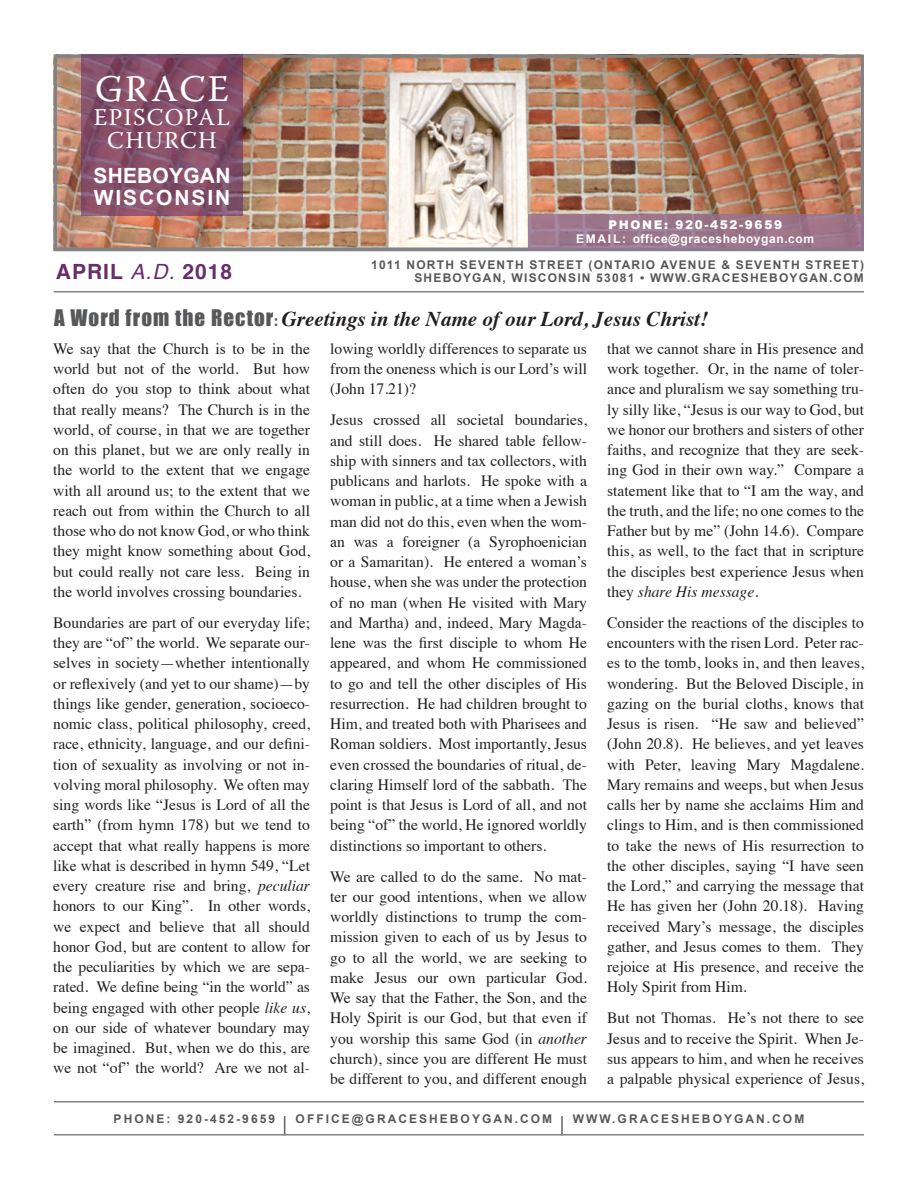
<style>
.page{position:relative;width:918px;height:1188px;background:#fff}
.page>*{position:absolute;margin:0;border:0;box-sizing:border-box;transform-origin:0 0}
.t1{font:37.5px "Warnock Pro";letter-spacing:.06em;color:#fff}
.t2{font:24px/23.2px "Warnock Pro";letter-spacing:.055em;color:#fff;text-align:center}
.t3{font:italic 700 21px "Times";color:#231f20}
.t4{font:700 21px/21.8px "Arial";letter-spacing:.05em;color:#fff}
.t5{font:700 21px "Helvetica";letter-spacing:.05em;color:#662e6b}
.t6{font:15.75px/20.2px "Times";color:#231f20;text-align:justify}
.t7{font:700 12px/13.5px "Arial";letter-spacing:.1em;color:#57585a;text-align:right}
.t8{font:700 12px "Arial";letter-spacing:.17em;color:#57585a}
.t9{font:700 12px "Arial";letter-spacing:.05em;color:#fff}
.t10{font:900 12px "Arial";letter-spacing:.14em;color:#fff}
.s1{font-weight:400;font-style:italic}
.s2{font-family:"Impact";font-weight:400;font-style:normal;color:#57585a}
.s3{font-family:"Impact";font-weight:400;font-style:normal;font-size:15px;color:#57585a}
.s4{font-style:italic}
.s5{font-weight:400;font-size:20.7px}
</style>
<div class="page">
<img style="left:58px;top:59px;width:802px;height:187px">
<div style="left:54px;top:55px;width:810px;height:195px;border:3px solid #808285"></div>
<svg style="left:528px;top:214px;width:336px;height:36px;fill:#9c768a"></svg>
<hr style="left:54px;top:250px;width:810px;height:1px;background:#808285">
<hr style="left:54px;top:291px;width:810px;height:1px;background:#808285">
<hr style="left:54px;top:1101px;width:810px;height:1px;background:#808285">
<hr style="left:54px;top:1134px;width:810px;height:2px;background:#808285">
<svg style="left:81px;top:54px;width:162px;height:162px"></svg>
<h1 class="t1" style="left:95px;top:67px;width:135px">GRACE</h1>
<h2 class="t2" style="left:94px;top:105px;width:138px">EPISCOPAL<br>CHURCH</h2>
<h3 class="t4" style="left:93px;top:166px;width:139px">SHEBOYGAN<br>WISCONSIN</h3>
<h3 class="t5" style="left:56px;top:254px;width:178px">APRIL <span class="s1">A.D.</span> 2018</h3>
<p class="t10" style="left:608px;top:216px;width:175px">PHONE: 920-452-9659</p>
<p class="t9" style="left:576px;top:230px;width:239px">EMAIL: office@gracesheboygan.com</p>
<p class="t7" style="left:371px;top:258px;width:494px">1011 NORTH SEVENTH STREET (ONTARIO AVENUE &amp; SEVENTH STREET)<br>SHEBOYGAN, WISCONSIN 53081 • WWW.GRACESHEBOYGAN.COM</p>
<h3 class="t3" style="left:54px;top:299px;width:656px"><span class="s2">A Word from the Rector</span><span class="s3">:</span> Greetings in the Name of our Lord, Jesus Christ!</h3>
<p class="t6" style="left:53px;top:337px;width:258px">We say that the Church is to be in the world but not of the world. But how often do you stop to think about what that really means? The Church is in the world, of course, in that we are together on this planet, but we are only really in the world to the extent that we engage with all around us; to the extent that we reach out from within the Church to all those who do not know God, or who think they might know something about God, but could really not care less. Being in the world involves crossing boundaries.</p>
<p class="t6" style="left:53px;top:611px;width:258px">Boundaries are part of our everyday life; they are “of” the world. We separate our&shy;selves in society—whether intentionally or reflexively (and yet to our shame)—by things like gender, generation, socioeco&shy;nomic class, political philosophy, creed, race, ethnicity, language, and our defini&shy;tion of sexuality as involving or not in&shy;volving moral philosophy. We often may sing words like “Jesus is Lord of all the earth” (from hymn 178) but we tend to accept that what really happens is more like what is described in hymn 549, “Let every creature rise and bring, <span class="s4">peculiar </span>honors to our King”. In other words, we expect and believe that all should honor God, but are content to allow for the peculiarities by which we are sepa&shy;rated. We define being “in the world” as being engaged with other people <span class="s4">like us</span>, on our side of whatever boundary may be imagined. But, when we do this, are we not “of” the world? Are we not al-</p>
<p class="t6" style="left:330px;top:337px;width:258px">lowing worldly differences to separate us from the oneness which is our Lord’s will (John 17.21)?</p>
<p class="t6" style="left:330px;top:409px;width:258px">Jesus crossed all societal boundaries, and still does. He shared table fellow&shy;ship with sinners and tax collectors, with publicans and harlots. He spoke with a woman in public, at a time when a Jewish man did not do this, even when the wom&shy;an was a foreigner (a Syrophoenician or a Samaritan). He entered a woman’s house, when she was under the protection of no man (when He visited with Mary and Martha) and, indeed, Mary Magda&shy;lene was the first disciple to whom He appeared, and whom He commissioned to go and tell the other disciples of His resurrection. He had children brought to Him, and treated both with Pharisees and Roman soldiers. Most importantly, Jesus even crossed the boundaries of ritual, de&shy;claring Himself lord of the sabbath. The point is that Jesus is Lord of all, and not being “of” the world, He ignored worldly distinctions so important to others.</p>
<p class="t6" style="left:330px;top:865px;width:258px">We are called to do the same. No mat&shy;ter our good intentions, when we allow worldly distinctions to trump the com&shy;mission given to each of us by Jesus to go to all the world, we are seeking to make Jesus our own particular God.<br>We say that the Father, the Son, and the Holy Spirit is our God, but that even if you worship this same God (in <span class="s4">another </span>church), since you are different He must be different to you, and different enough</p>
<p class="t6" style="left:607px;top:337px;width:258px">that we cannot share in His presence and work together. Or, in the name of toler&shy;ance and pluralism we say something tru&shy;ly silly like, “Jesus is our way to God, but we honor our brothers and sisters of other faiths, and recognize that they are seek&shy;ing God in their own way.” Compare a statement like that to “I am the way, and the truth, and the life; no one comes to the Father but by me” (John 14.6). Compare this, as well, to the fact that in scripture the disciples best experience Jesus when they <span class="s4">share His message</span>.</p>
<p class="t6" style="left:607px;top:611px;width:258px">Consider the reactions of the disciples to encounters with the risen Lord. Peter rac&shy;es to the tomb, looks in, and then leaves, wondering. But the Beloved Disciple, in gazing on the burial cloths, knows that Jesus is risen. “He saw and believed” (John 20.8). He believes, and yet leaves with Peter, leaving Mary Magdalene.<br>Mary remains and weeps, but when Jesus calls her by name she acclaims Him and clings to Him, and is then commissioned to take the news of His resurrection to the other disciples, saying “I have seen the Lord,” and carrying the message that He has given her (John 20.18). Having received Mary’s message, the disciples gather, and Jesus comes to them. They rejoice at His presence, and receive the Holy Spirit from Him.</p>
<p class="t6" style="left:607px;top:1007px;width:258px">But not Thomas. He’s not there to see Jesus and to receive the Spirit. When Je&shy;sus appears to him, and when he receives a palpable physical experience of Jesus,</p>
<p class="t8" style="left:114px;top:1111px;width:692px">PHONE: 920-452-9659 <span class="s5">|</span> OFFICE@GRACESHEBOYGAN.COM <span class="s5">|</span> WWW.GRACESHEBOYGAN.COM</p>
</div>
